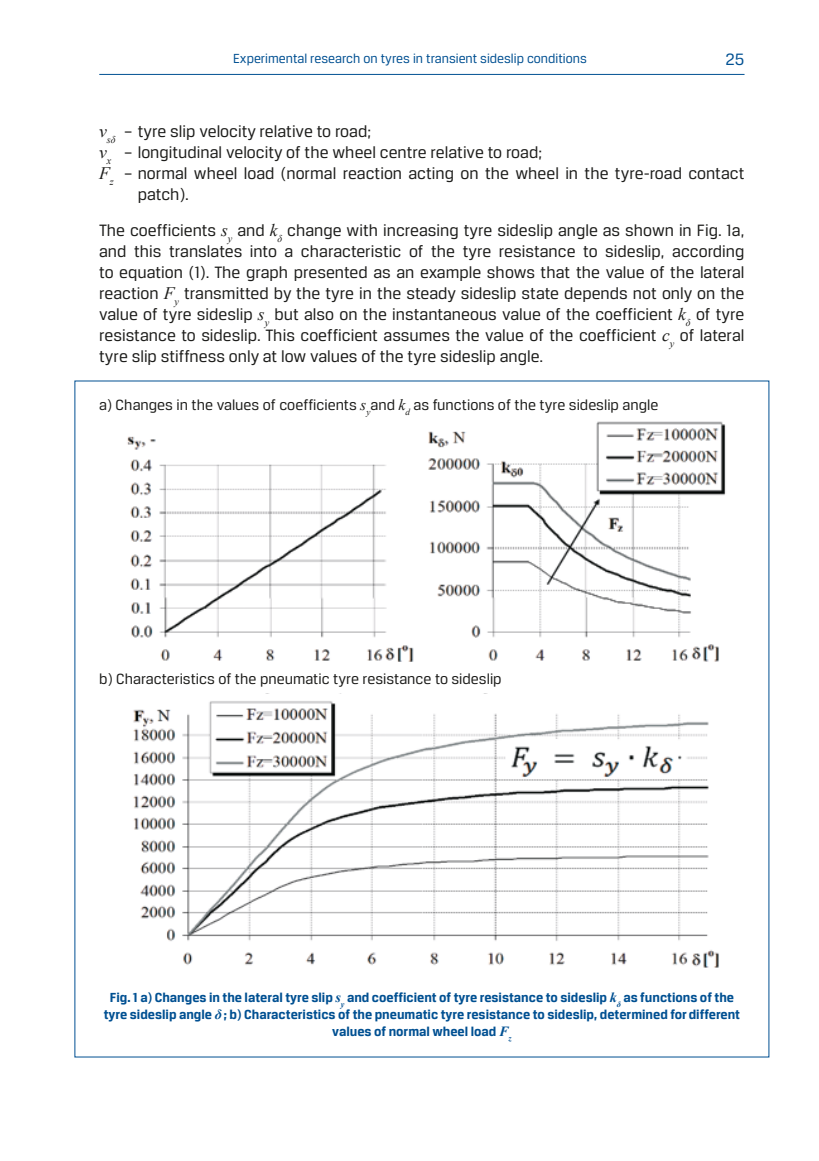
<style>
.page{position:relative;width:819px;height:1161px;background:#fff}
.page>*{position:absolute;margin:0;border:0;box-sizing:border-box;transform-origin:0 0}
.podstawowy_ang{font:17.5px/21px "Breuer Text";color:#1d1d1b}
.podst_ang{font:17.5px "Breuer Text";color:#005092}
.podstawowy_ang-2{font:15.75px "Breuer Text";color:#1d1d1b}
.podst_ang-2{font:700 14px/16.8px "Breuer Text";color:#005092;text-align:center}
.t1{font:14px "Breuer Text";color:#005092}
.s1{font-family:"Times New Roman";font-style:italic}
</style>
<div class="page">
<hr style="left:99px;top:74px;width:645px;height:1px;background:#005092">
<img style="left:127px;top:421px;width:599px;height:547px">
<div style="left:99px;top:672px;width:662px;height:21px;background:#fff"></div>
<p class="t1" style="left:233px;top:51px;width:355px">Experimental research on tyres in transient sideslip conditions</p>
<p class="podst_ang" style="left:725px;top:50px;width:20px">25</p>
<p class="podstawowy_ang" style="left:99px;top:121px;width:273px"><span class="s1">v</span><sub>sδ</sub> – tyre slip velocity relative to road;</p>
<p class="podstawowy_ang" style="left:99px;top:142px;width:444px"><span class="s1">v</span><sub>x</sub> – longitudinal velocity of the wheel centre relative to road;</p>
<p class="podstawowy_ang" style="left:138px;top:163px;width:608px;text-indent:-38px"><span class="s1">F</span><sub>z</sub> – normal wheel load (normal reaction acting on the wheel in the tyre-road contact patch).</p>
<p class="podstawowy_ang" style="left:99px;top:220px;width:646px;text-align:justify">The coefficients <span class="s1">s</span><sub>y</sub> and <span class="s1">k</span><sub>δ</sub> change with increasing tyre sideslip angle as shown in Fig. 1a, and this translates into a characteristic of the tyre resistance to sideslip, according to equation (1). The graph presented as an example shows that the value of the lateral reaction <span class="s1">F</span><sub>y</sub> transmitted by the tyre in the steady sideslip state depends not only on the value of tyre sideslip <span class="s1">s</span><sub>y</sub> but also on the instantaneous value of the coefficient <span class="s1">k</span><sub>δ</sub> of tyre resistance to sideslip. This coefficient assumes the value of the coefficient <span class="s1">c</span><sub>y</sub> of lateral tyre slip stiffness only at low values of the tyre sideslip angle.</p>
<p class="podstawowy_ang-2" style="left:99px;top:396px;width:560px">a) Changes in the values of coefficients <span class="s1">s</span><sub>y</sub>and <span class="s1">k</span><sub>d</sub> as functions of the tyre sideslip angle</p>
<p class="podstawowy_ang-2" style="left:99px;top:670px;width:404px">b) Characteristics of the pneumatic tyre resistance to sideslip</p>
<p class="podst_ang-2" style="left:104px;top:989px;width:637px">Fig. 1 a) Changes in the lateral tyre slip <span class="s1">s</span><sub>y</sub> and coefficient of tyre resistance to sideslip <span class="s1">k</span><sub>δ</sub> as functions of the tyre sideslip angle <span class="s1">δ</span> ; b) Characteristics of the pneumatic tyre resistance to sideslip, determined for different values of normal wheel load <span class="s1">F</span><sub>z</sub></p>
</div>
